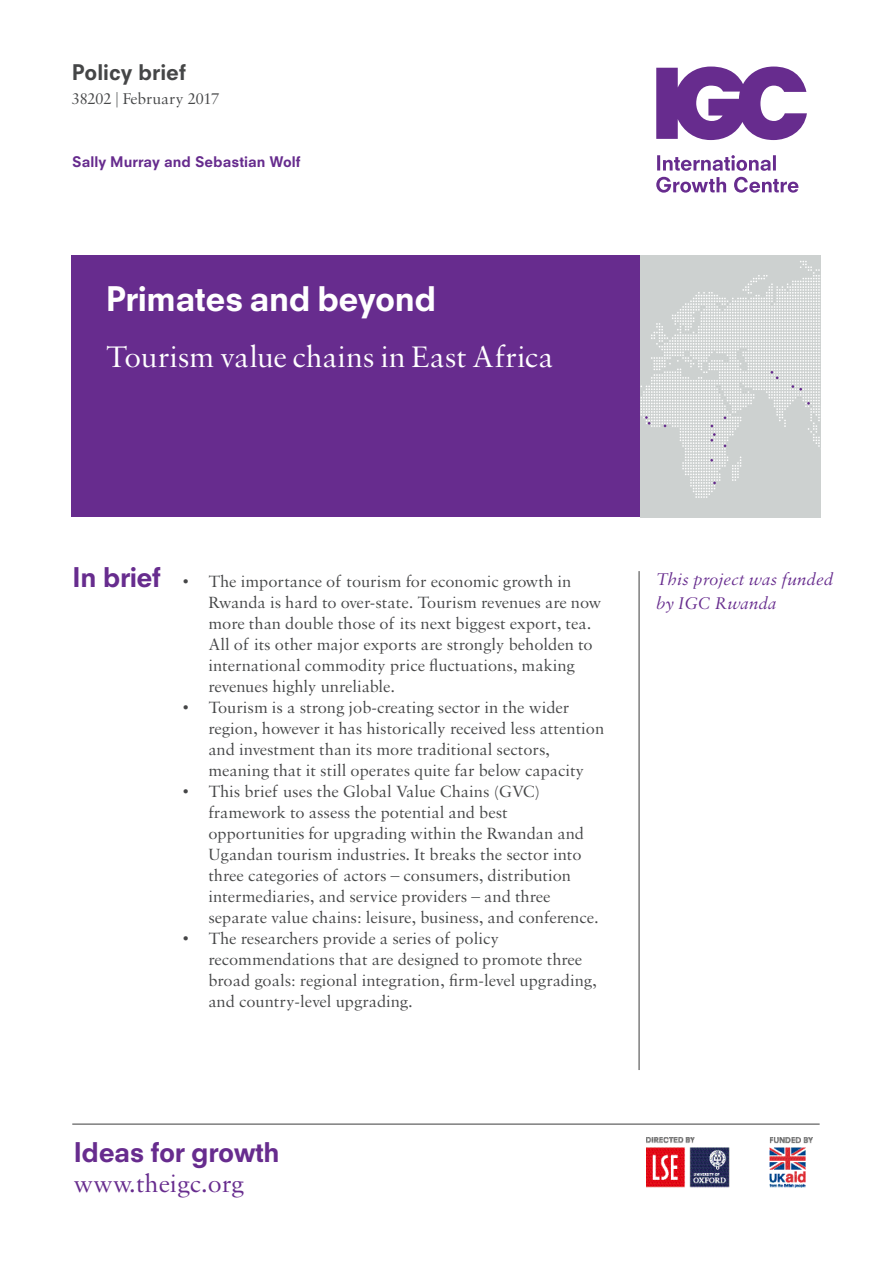
<style>
.page{position:relative;width:893px;height:1263px;background:#fff}
.page>*{position:absolute;margin:0;border:0;box-sizing:border-box;transform-origin:0 0}
.Cover_Title{font:800 33px "Neuzeit SLT Std";letter-spacing:-.015em;color:#fff}
.Cover_subtitle{font:31.5px "Sabon MT Std";letter-spacing:-.005em;color:#fff}
.t1{font:800 26.4px "Neuzeit SLT Std";letter-spacing:-.02em;color:#672c8e}
.Date___Code{font:26.4px "Sabon MT Std";color:#672c8e}
.t2{font:800 21px "Neuzeit SLT Std";color:#454647}
.About_the_authors{font:italic 18px/24px "Sabon MT Std";color:#672c8e}
.t3{font:17.25px/21px "Sabon MT Std";color:#454647}
.Date___Code-2{font:16.65px "Sabon MT Std";color:#454647}
.Authors{font:800 14.25px "Neuzeit SLT Std";color:#672c8e}
</style>
<div class="page">
<img style="left:646px;top:1137px;width:166px;height:51px">
<div style="left:72px;top:255px;width:570px;height:262px;background:#672c8e"></div>
<svg style="left:656px;top:67px;width:151px;height:73px"></svg>
<svg style="left:656px;top:177px;width:142px;height:16px"></svg>
<svg style="left:657px;top:155px;width:119px;height:16px"></svg>
<hr style="left:72px;top:1124px;width:748px;height:1px;background:#3c3c3d">
<hr style="left:639px;top:571px;width:1px;height:499px;background:#3c3c3d">
<div style="left:641px;top:255px;width:180px;height:262px;background:#cdd1d0"></div>
<svg style="left:640px;top:255px;width:180px;height:246px"></svg>
<p class="t2" style="left:72px;top:59px;width:116px">Policy brief</p>
<p class="Date___Code-2" style="left:72px;top:88px;width:149px">38202 | February 2017</p>
<p class="Authors" style="left:72px;top:153px;width:230px">Sally Murray and Sebastian Wolf</p>
<p class="Cover_Title" style="left:106px;top:278px;width:332px">Primates and beyond</p>
<p class="Cover_subtitle" style="left:106px;top:337px;width:449px">Tourism value chains in East Africa</p>
<p class="t1" style="left:72px;top:561px;width:90px">In brief</p>
<p class="t3" style="left:208px;top:571px;width:394px;text-indent:-26px">• The importance of tourism for economic growth in Rwanda is hard to over-state. Tourism revenues are now more than double those of its next biggest export, tea.<br>All of its other major exports are strongly beholden to international commodity price fluctuations, making revenues highly unreliable.</p>
<p class="t3" style="left:208px;top:697px;width:397px;text-indent:-26px">• Tourism is a strong job-creating sector in the wider region, however it has historically received less attention and investment than its more traditional sectors, meaning that it still operates quite far below capacity</p>
<p class="t3" style="left:208px;top:781px;width:392px;text-indent:-26px">• This brief uses the Global Value Chains (GVC) framework to assess the potential and best opportunities for upgrading within the Rwandan and Ugandan tourism industries. It breaks the sector into three categories of actors – consumers, distribution intermediaries, and service providers – and three separate value chains: leisure, business, and conference.</p>
<p class="t3" style="left:208px;top:928px;width:390px;text-indent:-26px">• The researchers provide a series of policy recommendations that are designed to promote three broad goals: regional integration, firm-level upgrading, and country-level upgrading.</p>
<p class="t1" style="left:73px;top:1136px;width:208px">Ideas for growth</p>
<p class="Date___Code" style="left:73px;top:1167px;width:172px">www.theigc.org</p>
<p class="About_the_authors" style="left:656px;top:566px;width:179px">This project was funded by IGC Rwanda</p>
</div>
